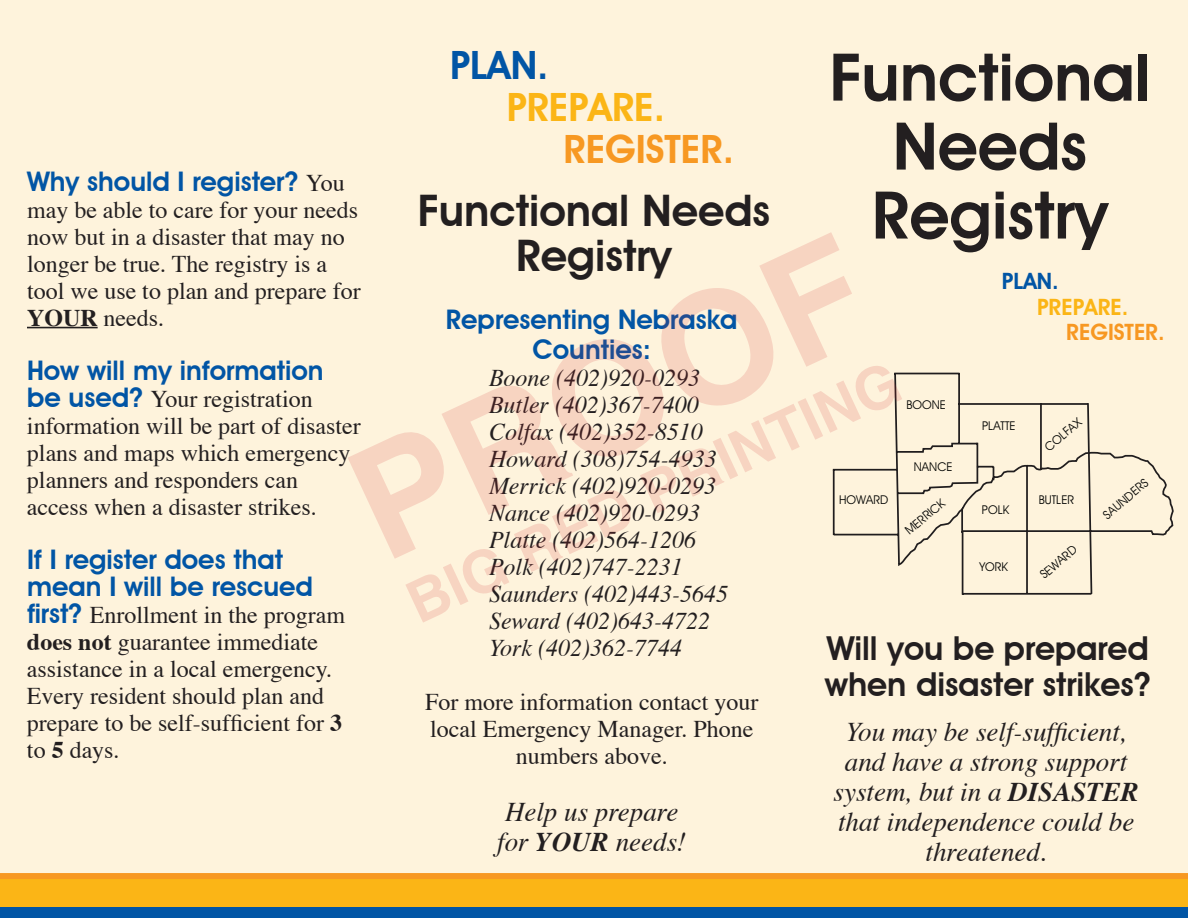
<style>
.page{position:relative;width:1188px;height:918px;background:#fff}
.page>*{position:absolute;margin:0;border:0;box-sizing:border-box;transform-origin:0 0}
.t1{font:600 66px/69px "Avant Garde IT Cby BT";color:#231f20;text-align:center}
.t2{font:600 43.5px/45px "Avant Garde IT Cby BT";color:#231f20;text-align:center}
.t3{font:600 39px "Avant Garde IT Cby BT";color:#f79822}
.t4{font:600 39px "Avant Garde IT Cby BT";color:#fbb516}
.t5{font:600 39px "Avant Garde IT Cby BT";color:#0155a5}
.t6{font:600 33px/36px "Avant Garde IT Cby BT";color:#231f20}
.t7{font:italic 27px/30px "Times";color:#231f20;text-align:center}
.t8{font:600 27px/27px "Avant Garde IT Cby BT";color:#0155a5}
.t9{font:24px/27px "Times";color:#231f20}
.t10{font:italic 24px/27px "Times";color:#231f20}
.t11{font:600 22.5px "Avant Garde IT Cby BT";color:#f79822}
.t12{font:600 22.5px "Avant Garde IT Cby BT";color:#fbb516}
.t13{font:600 22.5px "Avant Garde IT Cby BT";color:#0155a5}
.t14{font:12.15px "Avant Garde IT Cby BT";color:#040503}
.s1{font-family:"Times";font-weight:400;font-size:24px;color:#231f20}
.s2{font-weight:700}
.s3{font-family:"Avant Garde IT Cby BT";font-weight:600;font-size:27px;color:#0155a5}
</style>
<div class="page">
<div style="left:0;top:0;width:1188px;height:873px;background:#fef3dc"></div>
<svg style="left:0;top:873px;width:1188px;height:35px"></svg>
<hr style="left:27px;top:327px;width:71px;height:1px;background:#231f20">
<svg style="left:902px;top:373px;width:272px;height:222px"></svg>
<div style="left:0;top:908px;width:1188px;height:10px;background:#0155a5"></div>
<svg style="left:405px;top:363px;width:497px;height:260px;fill:#fef3dc"></svg>
<svg style="left:348px;top:232px;width:504px;height:327px;fill:#fef3dc"></svg>
<p class="t8" style="left:27px;top:168px;width:319px">Why should I register? <span class="s1">You</span></p>
<p class="t9" style="left:27px;top:194px;width:335px">may be able to care for your needs now but in a disaster that may no longer be true. The registry is a tool we use to plan and prepare for<br><span class="s2">YOUR</span> needs.</p>
<p class="t8" style="left:27px;top:357px;width:298px">How will my information</p>
<p class="t9" style="left:27px;top:383px;width:335px"><span class="s3">be used?</span> Your registration information will be part of disaster plans and maps which emergency planners and responders can access when a disaster strikes.</p>
<p class="t8" style="left:27px;top:546px;width:288px">If I register does that mean I will be rescued</p>
<p class="t9" style="left:27px;top:599px;width:320px"><span class="s3">first?</span> Enrollment in the program <span class="s2">does not</span> guarantee immediate assistance in a local emergency.<br>Every resident should plan and prepare to be self-sufficient for <span class="s2">3 </span>to <span class="s2">5</span> days.</p>
<h3 class="t5" style="left:450px;top:42px;width:100px">PLAN.</h3>
<h3 class="t4" style="left:507px;top:84px;width:160px">PREPARE.</h3>
<h3 class="t3" style="left:563px;top:126px;width:172px">REGISTER.</h3>
<h2 class="t2" style="left:418px;top:187px;width:354px">Functional Needs<br>Registry</h2>
<p class="t8" style="left:446px;top:305px;width:293px;line-height:30px;text-align:center">Representing Nebraska<br>Counties:</p>
<p class="t10" style="left:489px;top:363px;width:241px">Boone (402)920-0293<br>Butler (402)367-7400<br>Colfax (402)352-8510<br>Howard (308)754-4933<br>Merrick (402)920-0293<br>Nance (402)920-0293<br>Platte (402)564-1206<br>Polk (402)747-2231<br>Saunders (402)443-5645<br>Seward (402)643-4722<br>York (402)362-7744</p>
<p class="t9" style="left:425px;top:687px;width:335px;text-align:center">For more information contact your local Emergency Manager. Phone numbers above.</p>
<p class="t7" style="left:497px;top:795px;width:190px;text-align:left">Help us prepare for <span class="s2">YOUR</span> needs!</p>
<h1 class="t1" style="left:830px;top:42px;width:322px">Functional<br>Needs<br>Registry</h1>
<p class="t14" style="left:906px;top:397px;width:41px">BOONE</p>
<p class="t14" style="left:914px;top:459px;width:40px">NANCE</p>
<p class="t14" style="left:839px;top:492px;width:51px">HOWARD</p>
<p class="t14" style="left:902px;top:526px;width:49px;rotate:-40deg">MERRICK</p>
<p class="t13" style="left:1002px;top:268px;width:58px">PLAN.</p>
<p class="t12" style="left:1037px;top:293px;width:93px">PREPARE.</p>
<p class="t11" style="left:1066px;top:319px;width:100px">REGISTER.</p>
<p class="t14" style="left:982px;top:418px;width:35px">PLATTE</p>
<p class="t14" style="left:982px;top:502px;width:29px">POLK</p>
<p class="t14" style="left:979px;top:559px;width:30px">YORK</p>
<p class="t14" style="left:1042px;top:443px;width:45px;rotate:-40deg">COLFAX</p>
<p class="t14" style="left:1039px;top:492px;width:37px">BUTLER</p>
<p class="t14" style="left:1037px;top:570px;width:45px;rotate:-40deg">SEWARD</p>
<p class="t14" style="left:1100px;top:511px;width:56px;rotate:-40deg">SAUNDERS</p>
<h3 class="t6" style="left:825px;top:630px;width:327px">Will you be prepared when disaster strikes?</h3>
<p class="t7" style="left:834px;top:715px;width:307px">You may be self-sufficient, and have a strong support system, but in a <span class="s2">DISASTER </span>that independence could be threatened.</p>
</div>
